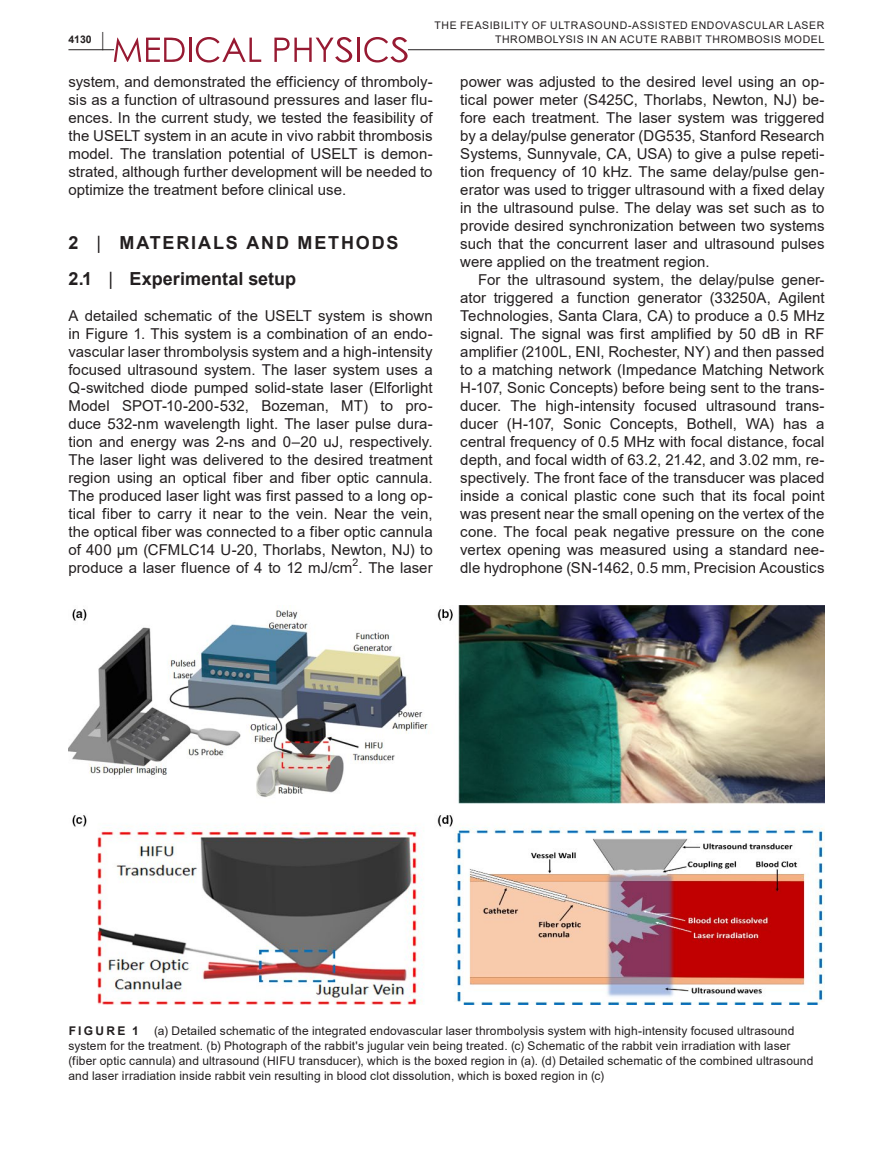
<style>
.page{position:relative;width:893px;height:1174px;background:#fff}
.page>*{position:absolute;margin:0;border:0;box-sizing:border-box;transform-origin:0 0}
.t1{font:700 18px/36px "Arial";letter-spacing:.025em;color:#231f20}
.t2{font:15px/18px "Arial";letter-spacing:.005em;color:#231f20;text-align:justify}
.t3{font:12px/15px "Arial";letter-spacing:.01em;color:#231f20}
.t4{font:700 12px "Arial";letter-spacing:.19em;color:#231f20}
.t5{font:10.5px/13.5px "Arial";letter-spacing:.055em;color:#231f20;text-align:right}
.t6{font:700 10.5px "Arial";color:#231f20}
.s1{font-size:19.5px}
.s2{font-weight:400}
.s3{color:#fff}
</style>
<div class="page">
<hr style="left:68px;top:49px;width:756px;height:1px;background:#231f20">
<div style="left:114px;top:37px;width:294px;height:25px;background:#fff"></div>
<svg style="left:114px;top:38px;width:71px;height:24px"></svg>
<hr style="left:189px;top:38px;width:2px;height:24px;background:#971a32">
<svg style="left:196px;top:37px;width:65px;height:25px"></svg>
<svg style="left:274px;top:37px;width:78px;height:25px"></svg>
<hr style="left:357px;top:38px;width:3px;height:24px;background:#971a32">
<svg style="left:364px;top:37px;width:44px;height:25px"></svg>
<img style="left:68px;top:605px;width:756px;height:399px">
<p class="t6" style="left:68px;top:32px;width:37px">4130 <span class="s1">|</span></p>
<p class="t5" style="left:434px;top:19px;width:391px">THE FEASIBILITY OF ULTRASOUND-ASSISTED ENDOVASCULAR LASER<br>THROMBOLYSIS IN AN ACUTE RABBIT THROMBOSIS MODEL</p>
<p class="t2" style="left:68px;top:73px;width:366px">system, and demonstrated the efficiency of thromboly&shy;sis as a function of ultrasound pressures and laser flu&shy;ences. In the current study, we tested the feasibility of the USELT system in an acute in vivo rabbit thrombosis model. The translation potential of USELT is demon&shy;strated, although further development will be needed to optimize the treatment before clinical use.</p>
<p class="t1" style="left:68px;top:225px;width:331px">2 <span class="s2">|</span> MATERIALS AND METHODS<br>2.1 <span class="s2">|</span> Experimental setup</p>
<p class="t2" style="left:68px;top:307px;width:366px">A detailed schematic of the USELT system is shown in Figure 1. This system is a combination of an endo&shy;vascular laser thrombolysis system and a high-intensity focused ultrasound system. The laser system uses a Q-switched diode pumped solid-state laser (Elforlight Model SPOT-10-200-532, Bozeman, MT) to pro&shy;duce 532-nm wavelength light. The laser pulse dura&shy;tion and energy was 2-ns and 0–20 uJ, respectively.<br>The laser light was delivered to the desired treatment region using an optical fiber and fiber optic cannula.<br>The produced laser light was first passed to a long op&shy;tical fiber to carry it near to the vein. Near the vein, the optical fiber was connected to a fiber optic cannula of 400 µm (CFMLC14 U-20, Thorlabs, Newton, NJ) to produce a laser fluence of 4 to 12 mJ/cm . The laser</p>
<p class="t2" style="left:460px;top:73px;width:366px">power was adjusted to the desired level using an op&shy;tical power meter (S425C, Thorlabs, Newton, NJ) be&shy;fore each treatment. The laser system was triggered by a delay/pulse generator (DG535, Stanford Research Systems, Sunnyvale, CA, USA) to give a pulse repeti&shy;tion frequency of 10 kHz. The same delay/pulse gen&shy;erator was used to trigger ultrasound with a fixed delay in the ultrasound pulse. The delay was set such as to provide desired synchronization between two systems such that the concurrent laser and ultrasound pulses were applied on the treatment region.</p>
<p class="t2" style="left:460px;top:271px;width:366px;text-indent:18px">For the ultrasound system, the delay/pulse gener&shy;ator triggered a function generator (33250A, Agilent Technologies, Santa Clara, CA) to produce a 0.5 MHz signal. The signal was first amplified by 50 dB in RF amplifier (2100L, ENI, Rochester, NY) and then passed to a matching network (Impedance Matching Network H-107, Sonic Concepts) before being sent to the trans&shy;ducer. The high-intensity focused ultrasound trans&shy;ducer (H-107, Sonic Concepts, Bothell, WA) has a central frequency of 0.5 MHz with focal distance, focal depth, and focal width of 63.2, 21.42, and 3.02 mm, re&shy;spectively. The front face of the transducer was placed inside a conical plastic cone such that its focal point was present near the small opening on the vertex of the cone. The focal peak negative pressure on the cone vertex opening was measured using a standard nee&shy;dle hydrophone (SN-1462, 0.5 mm, Precision Acoustics</p>
<p class="t5" style="left:352px;top:556px;width:7px">2</p>
<p class="t3" style="left:68px;top:1023px;width:746px;text-indent:86px">(a) Detailed schematic of the integrated endovascular laser thrombolysis system with high-intensity focused ultrasound system for the treatment. (b) Photograph of the rabbit's jugular vein being treated. (c) Schematic of the rabbit vein irradiation with laser (fiber optic cannula) and ultrasound (HIFU transducer), which is the boxed region in (a). (d) Detailed schematic of the combined ultrasound and laser irradiation inside rabbit vein resulting in blood clot dissolution, which is boxed region in (c) <span class="s3">[Color figure can be viewed at</span></p>
<p class="t4" style="left:69px;top:1022px;width:72px">FIGURE 1</p>
</div>
